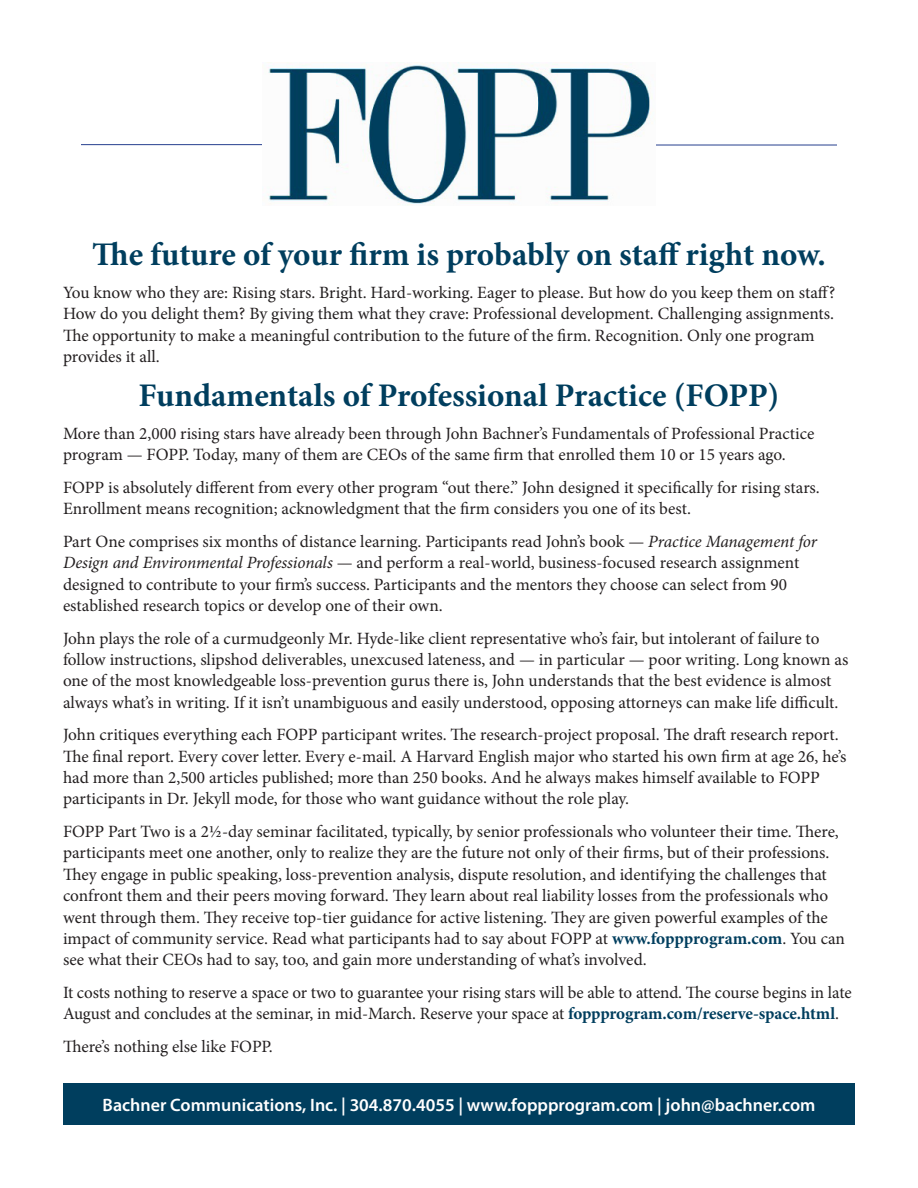
<style>
.page{position:relative;width:918px;height:1188px;background:#fff}
.page>*{position:absolute;margin:0;border:0;box-sizing:border-box;transform-origin:0 0}
.t1{font:700 33px "Minion Pro";letter-spacing:-.005em;color:#003e5e}
.t2{font:600 18px "Myriad Pro";color:#fff}
.t3{font:17.25px/21.3px "Minion Pro";letter-spacing:-.005em;color:#231f20}
.s1{font-style:italic}
.s2{font-weight:700;color:#003e5e}
</style>
<div class="page">
<hr style="left:81px;top:144px;width:181px;height:1px;background:#253f8e">
<hr style="left:656px;top:145px;width:181px;height:1px;background:#253f8e">
<img style="left:268px;top:64px;width:384px;height:141px">
<div style="left:63px;top:1084px;width:792px;height:41px;background:#003e5e"></div>
<p class="t1" style="left:92px;top:231px;width:735px">The future of your firm is probably on staff right now.</p>
<p class="t3" style="left:63px;top:282px;width:774px">You know who they are: Rising stars. Bright. Hard-working. Eager to please. But how do you keep them on staff?<br>How do you delight them? By giving them what they crave: Professional development. Challenging assignments.<br>The opportunity to make a meaningful contribution to the future of the firm. Recognition. Only one program provides it all.</p>
<p class="t1" style="left:138px;top:372px;width:643px">Fundamentals of Professional Practice (FOPP)</p>
<p class="t3" style="left:63px;top:423px;width:753px">More than 2,000 rising stars have already been through John Bachner’s Fundamentals of Professional Practice program — FOPP. Today, many of them are CEOs of the same firm that enrolled them 10 or 15 years ago.</p>
<p class="t3" style="left:63px;top:477px;width:758px">FOPP is absolutely different from every other program “out there.” John designed it specifically for rising stars.<br>Enrollment means recognition; acknowledgment that the firm considers you one of its best.</p>
<p class="t3" style="left:63px;top:531px;width:756px">Part One comprises six months of distance learning. Participants read John’s book — <span class="s1">Practice Management for Design and Environmental Professionals</span> — and perform a real-world, business-focused research assignment designed to contribute to your firm’s success. Participants and the mentors they choose can select from 90 established research topics or develop one of their own.</p>
<p class="t3" style="left:63px;top:627px;width:787px">John plays the role of a curmudgeonly Mr. Hyde-like client representative who’s fair, but intolerant of failure to follow instructions, slipshod deliverables, unexcused lateness, and — in particular — poor writing. Long known as one of the most knowledgeable loss-prevention gurus there is, John understands that the best evidence is almost always what’s in writing. If it isn’t unambiguous and easily understood, opposing attorneys can make life difficult.</p>
<p class="t3" style="left:63px;top:724px;width:785px">John critiques everything each FOPP participant writes. The research-project proposal. The draft research report.<br>The final report. Every cover letter. Every e-mail. A Harvard English major who started his own firm at age 26, he’s had more than 2,500 articles published; more than 250 books. And he always makes himself available to FOPP participants in Dr. Jekyll mode, for those who want guidance without the role play.</p>
<p class="t3" style="left:63px;top:821px;width:783px">FOPP Part Two is a 2½-day seminar facilitated, typically, by senior professionals who volunteer their time. There, participants meet one another, only to realize they are the future not only of their firms, but of their professions.<br>They engage in public speaking, loss-prevention analysis, dispute resolution, and identifying the challenges that confront them and their peers moving forward. They learn about real liability losses from the professionals who went through them. They receive top-tier guidance for active listening. They are given powerful examples of the impact of community service. Read what participants had to say about FOPP at <span class="s2">www.foppprogram.com</span>. You can see what their CEOs had to say, too, and gain more understanding of what’s involved.</p>
<p class="t3" style="left:63px;top:982px;width:790px">It costs nothing to reserve a space or two to guarantee your rising stars will be able to attend. The course begins in late<br>August and concludes at the seminar, in mid-March. Reserve your space at <span class="s2">foppprogram.com/reserve-space.html</span>.</p>
<p class="t3" style="left:63px;top:1036px;width:211px">There’s nothing else like FOPP.</p>
<p class="t2" style="left:103px;top:1094px;width:714px">Bachner Communications, Inc. | 304.870.4055 | www.foppprogram.com | john@bachner.com</p>
</div>
